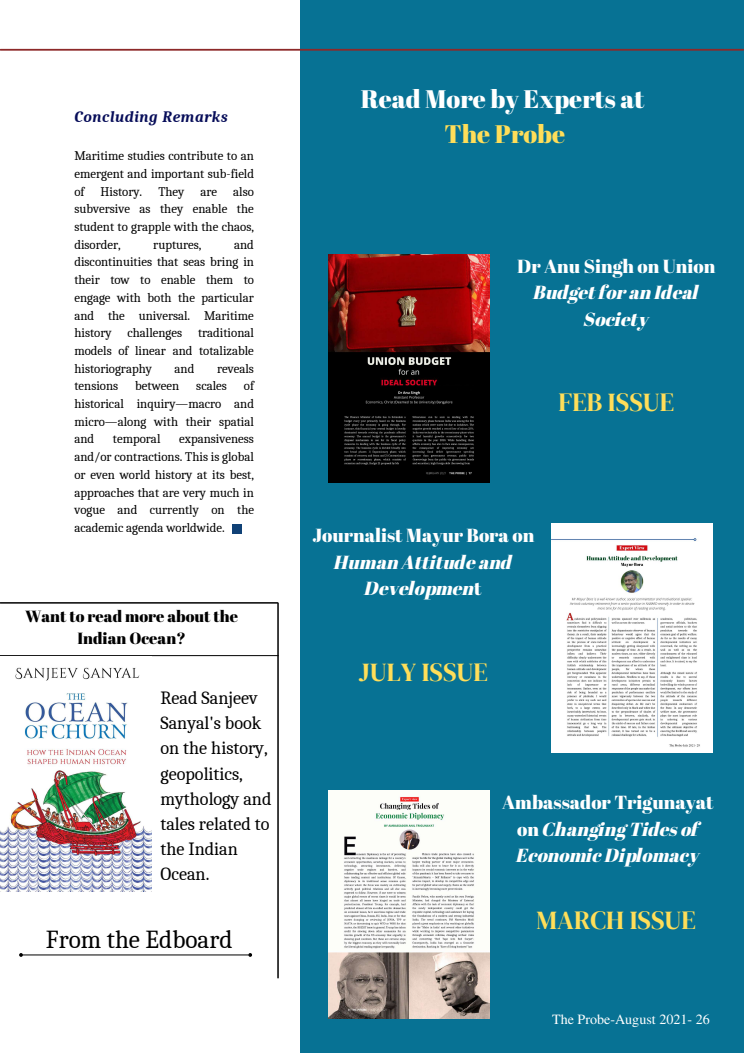
<style>
.page{position:relative;width:744px;height:1053px;background:#fff}
.page>*{position:absolute;margin:0;border:0;box-sizing:border-box;transform-origin:0 0}
.t1{font:26px "DM Serif Display";color:#ffde59}
.t2{font:25.36px "Abril Fatface";color:#fff}
.t3{font:25.36px "Abril Fatface";color:#ffde59}
.t4{font:25.2px "Caladea";color:#000}
.t5{font:18.88px/26.4px "CA Generated";color:#fff;text-align:center}
.t6{font:18.88px "Abril Fatface";color:#fff}
.t7{font:18.16px/25.2px "Caladea";color:#000}
.t8{font:16.12px/22.5px "Abril Fatface";color:#000;text-align:center}
.t9{font:italic 700 15.48px "Caladea";letter-spacing:.04em;color:#070d59}
.t10{font:14.08px "Te X Gyre Termes";color:#fff}
.t11{font:12.8px/17.7px "Caladea";color:#000;text-align:justify}
.s1{font-family:"Abril Fatface"}
</style>
<div class="page">
<hr style="left:0;top:602px;width:278px;height:1px;background:#000">
<hr style="left:0;top:655px;width:278px;height:1px;background:#000">
<hr style="left:277px;top:603px;width:2px;height:374px;background:#000">
<img style="left:0;top:667px;width:152px;height:224px">
<hr style="left:23px;top:954px;width:225px;height:1px;background:#000">
<svg style="left:19px;top:953px;width:5px;height:4px"></svg>
<svg style="left:248px;top:953px;width:4px;height:4px"></svg>
<div style="left:232px;top:524px;width:10px;height:9px;background:#104176"></div>
<div style="left:300px;top:0;width:444px;height:1052px;background:#077294"></div>
<img style="left:328px;top:254px;width:162px;height:229px">
<img style="left:328px;top:790px;width:162px;height:228px">
<img style="left:551px;top:524px;width:162px;height:228px">
<hr style="left:0;top:49px;width:743px;height:2px;background:#8d2929">
<p class="t9" style="left:74px;top:108px;width:155px">Concluding Remarks</p>
<p class="t11" style="left:74px;top:147px;width:181px">Maritime studies contribute to an emergent and important sub-field of</p>
<p class="t11" style="left:74px;top:182px;width:181px;text-indent:159px">also subversive as they enable the student to grapple with the chaos, disorder,</p>
<p class="t11" style="left:101px;top:182px;width:43px">History.</p>
<p class="t11" style="left:158px;top:182px;width:28px">They</p>
<p class="t11" style="left:200px;top:182px;width:18px">are</p>
<p class="t11" style="left:74px;top:236px;width:181px;text-indent:160px">and discontinuities that seas bring in their tow to enable them to engage with both the particular and the universal. Maritime history challenges traditional models of linear and totalizable historiography</p>
<p class="t11" style="left:153px;top:236px;width:50px">ruptures,</p>
<p class="t11" style="left:175px;top:359px;width:21px">and</p>
<p class="t11" style="left:217px;top:359px;width:38px">reveals</p>
<p class="t11" style="left:74px;top:377px;width:181px;text-indent:169px">of historical inquiry—macro and micro—along with their spatial and</p>
<p class="t11" style="left:74px;top:377px;width:45px">tensions</p>
<p class="t11" style="left:135px;top:377px;width:46px">between</p>
<p class="t11" style="left:196px;top:377px;width:32px">scales</p>
<p class="t11" style="left:113px;top:430px;width:49px">temporal</p>
<p class="t11" style="left:74px;top:430px;width:181px;text-indent:105px">expansiveness and/or contractions. This is global or even world history at its best, approaches that are very much in vogue and currently on the academic agenda worldwide.</p>
<p class="t8" style="left:25px;top:604px;width:215px">Want to read more about the<br>Indian Ocean?</p>
<h3 class="t7" style="left:160px;top:685px;width:112px">Read Sanjeev<br>Sanyal's book on the history, geopolitics, mythology and tales related to the Indian<br>Ocean.</h3>
<h3 class="t4" style="left:46px;top:925px;width:188px">From the Edboard</h3>
<h2 class="t2" style="left:361px;top:81px;width:285px">Read More by Experts at</h2>
<h2 class="t3" style="left:444px;top:116px;width:122px">The Probe</h2>
<h3 class="t6" style="left:517px;top:253px;width:200px">Dr Anu Singh on Union</h3>
<h3 class="t5" style="left:534px;top:279px;width:166px">Budget for an Ideal<br>Society</h3>
<h1 class="t1" style="left:558px;top:384px;width:117px">FEB ISSUE</h1>
<h3 class="t6" style="left:312px;top:522px;width:223px">Journalist Mayur Bora on</h3>
<h3 class="t5" style="left:334px;top:548px;width:179px">Human Attitude and<br>Developmen<span class="s1">t</span></h3>
<h1 class="t1" style="left:359px;top:654px;width:131px">JULY ISSUE</h1>
<h3 class="t6" style="left:502px;top:789px;width:213px">Ambassador Trigunayat</h3>
<h3 class="t5" style="left:517px;top:815px;width:184px;text-align:left"><span class="s1">on</span> Changing Tides of<br>Economic Diplomacy</h3>
<h1 class="t1" style="left:537px;top:902px;width:161px">MARCH ISSUE</h1>
<p class="t10" style="left:552px;top:1008px;width:159px">The Probe-August 2021- 26</p>
</div>
